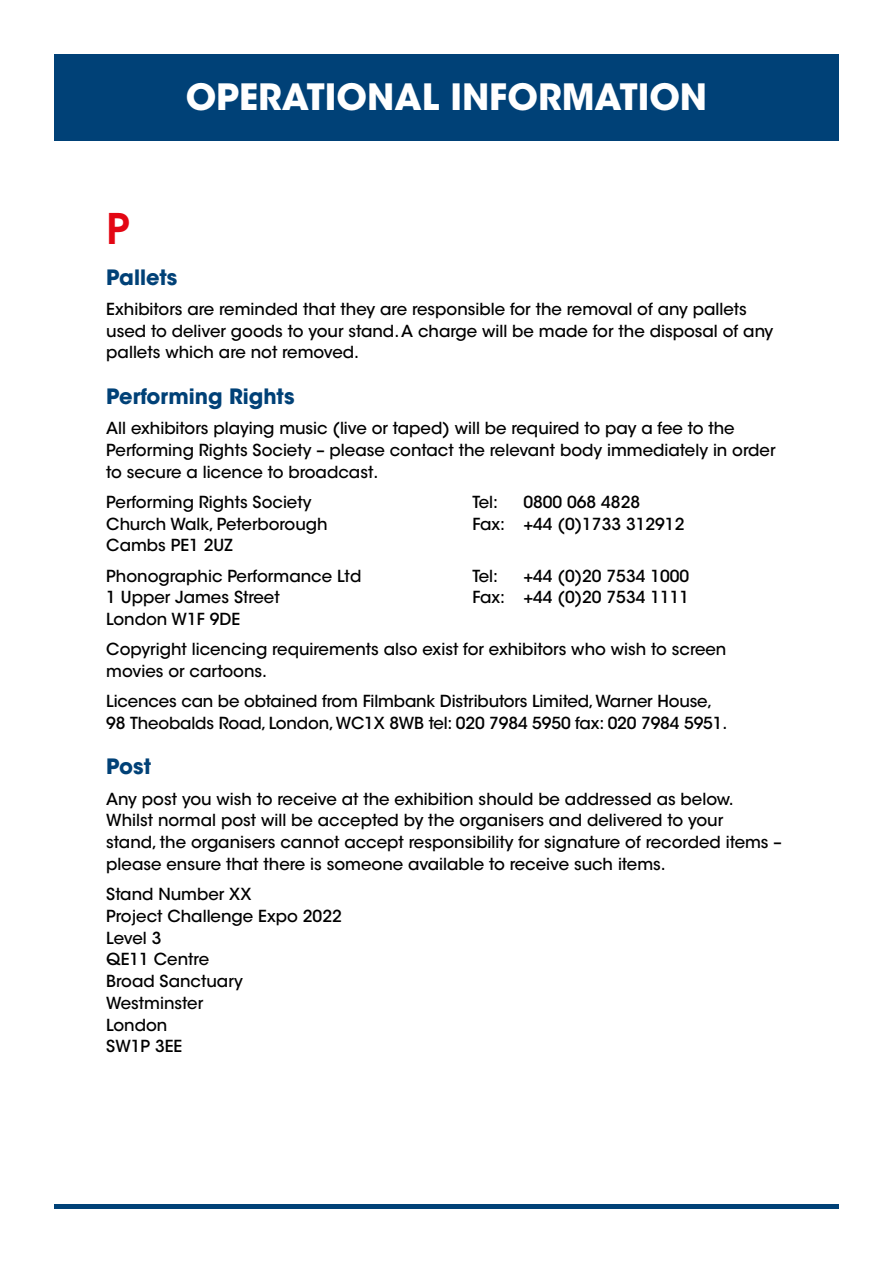
<style>
.page{position:relative;width:893px;height:1263px;background:#fff}
.page>*{position:absolute;margin:0;border:0;box-sizing:border-box;transform-origin:0 0}
.t1{font:600 42px "ITC Avant Garde Std";color:#e30613}
.t2{font:700 36px "ITC Avant Garde Std";color:#fff}
.t3{font:700 21px "ITC Avant Garde Std";color:#004177}
.t4{font:500 16.5px/21.8px "ITC Avant Garde Std";color:#000}
</style>
<div class="page">
<hr style="left:54px;top:1205px;width:785px;height:4px;background:#004177">
<div style="left:54px;top:54px;width:785px;height:86px;background:#004177"></div>
<h2 class="t2" style="left:186px;top:74px;width:523px">OPERATIONAL INFORMATION</h2>
<h1 class="t1" style="left:106px;top:201px;width:25px">P</h1>
<p class="t3" style="left:106px;top:263px;width:73px">Pallets</p>
<p class="t4" style="left:106px;top:298px;width:669px">Exhibitors are reminded that they are responsible for the removal of any pallets used to deliver goods to your stand. A charge will be made for the disposal of any pallets which are not removed.</p>
<p class="t3" style="left:106px;top:382px;width:190px">Performing Rights</p>
<p class="t4" style="left:106px;top:417px;width:671px">All exhibitors playing music (live or taped) will be required to pay a fee to the<br>Performing Rights Society – please contact the relevant body immediately in order to secure a licence to broadcast.</p>
<p class="t4" style="left:106px;top:491px;width:207px">Performing Rights Society</p>
<p class="t4" style="left:472px;top:491px;width:27px">Tel:</p>
<p class="t4" style="left:523px;top:491px;width:118px">0800 068 4828</p>
<p class="t4" style="left:106px;top:513px;width:223px">Church Walk, Peterborough</p>
<p class="t4" style="left:472px;top:513px;width:214px">Fax: +44 (0)1733 312912</p>
<p class="t4" style="left:106px;top:530px;width:257px;line-height:30.3px">Cambs PE1 2UZ<br>Phonographic Performance Ltd</p>
<p class="t4" style="left:472px;top:565px;width:27px">Tel:</p>
<p class="t4" style="left:523px;top:565px;width:167px">+44 (0)20 7534 1000</p>
<p class="t4" style="left:106px;top:586px;width:175px">1 Upper James Street</p>
<p class="t4" style="left:472px;top:586px;width:218px">Fax: +44 (0)20 7534 1111</p>
<p class="t4" style="left:106px;top:604px;width:622px;line-height:30.3px">London W1F 9DE<br>Copyright licencing requirements also exist for exhibitors who wish to screen</p>
<p class="t4" style="left:106px;top:656px;width:607px;line-height:30.3px">movies or cartoons.<br>Licences can be obtained from Filmbank Distributors Limited, Warner House,</p>
<p class="t4" style="left:106px;top:712px;width:622px">98 Theobalds Road, London, WC1X 8WB tel: 020 7984 5950 fax: 020 7984 5951.</p>
<p class="t3" style="left:106px;top:753px;width:46px">Post</p>
<p class="t4" style="left:106px;top:788px;width:677px">Any post you wish to receive at the exhibition should be addressed as below.<br>Whilst normal post will be accepted by the organisers and delivered to your<br>stand, the organisers cannot accept responsibility for signature of recorded items – please ensure that there is someone available to receive such items.</p>
<p class="t4" style="left:106px;top:883px;width:237px">Stand Number XX<br>Project Challenge Expo 2022<br>Level 3<br>QE11 Centre<br>Broad Sanctuary<br>Westminster<br>London<br>SW1P 3EE</p>
</div>
